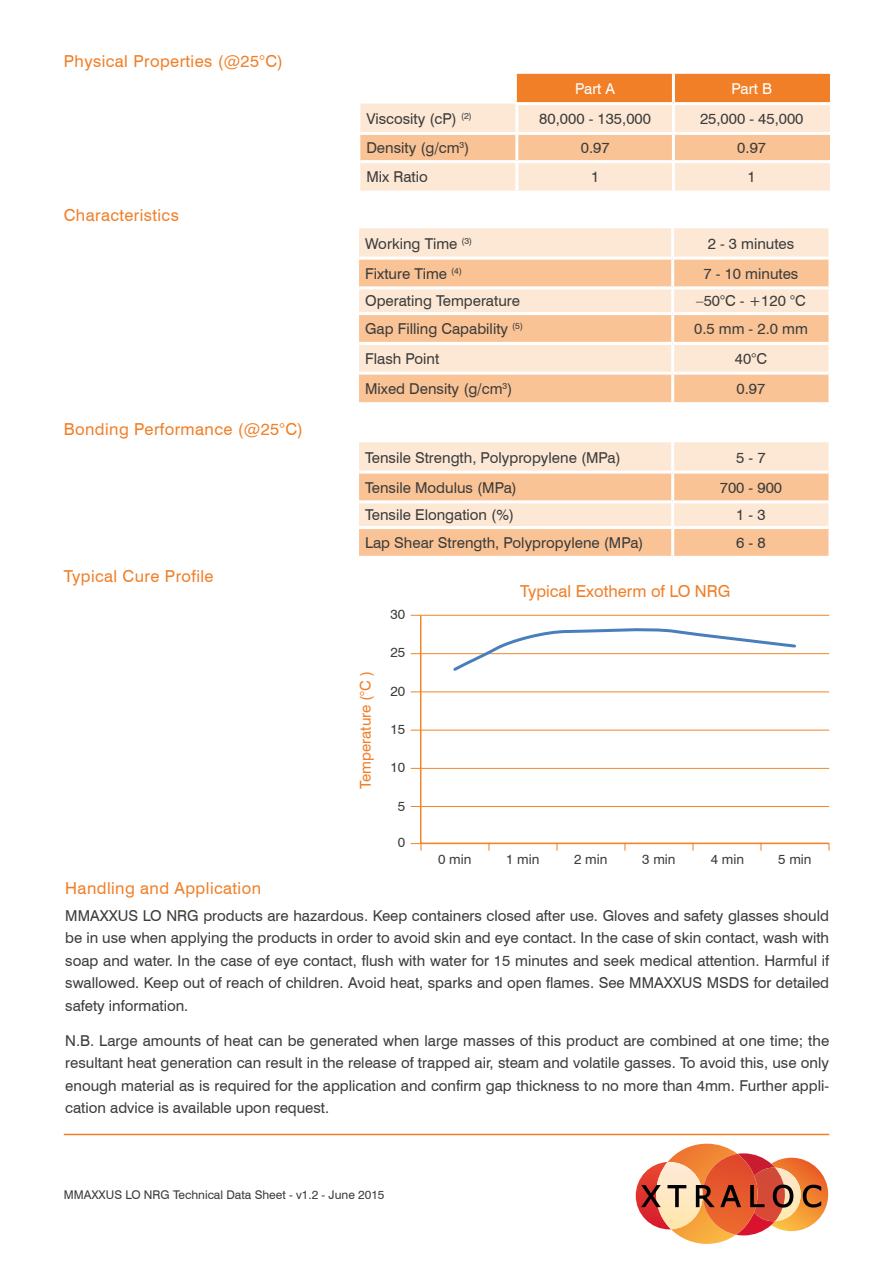
<style>
.page{position:relative;width:893px;height:1263px;background:#fff}
.page>*{position:absolute;margin:0;border:0;box-sizing:border-box;transform-origin:0 0}
.t1{font:16.5px "Swiss 721 BT";letter-spacing:.025em;color:#f07f28}
.t2{font:16.5px "Swiss 721 BT";color:#f07f28}
.t3{font:15px/22.5px "Swiss 721 BT";color:#3c3c3b;text-align:justify}
.t4{font:15px "Swiss 721 BT";color:#f07f28}
.t5{font:15px "Swiss 721 BT";color:#fff}
.t6{font:13.5px "Swiss 721 BT";color:#3c3c3b}
.t7{font:12px "Swiss 721 BT";color:#3c3c3b}
</style>
<div class="page">
<svg style="left:360px;top:74px;width:470px;height:117px;background:#facfac"></svg>
<hr style="left:360px;top:132px;width:157px;height:3px;background:#fff">
<hr style="left:517px;top:132px;width:156px;height:3px;background:#fff">
<hr style="left:673px;top:132px;width:157px;height:3px;background:#fff">
<hr style="left:360px;top:160px;width:157px;height:3px;background:#fff">
<hr style="left:517px;top:160px;width:156px;height:3px;background:#fff">
<hr style="left:673px;top:160px;width:157px;height:3px;background:#fff">
<hr style="left:515px;top:102px;width:158px;height:3px;background:#fff">
<hr style="left:673px;top:102px;width:157px;height:3px;background:#fff">
<hr style="left:515px;top:105px;width:3px;height:27px;background:#fff">
<hr style="left:672px;top:105px;width:3px;height:27px;background:#fff">
<hr style="left:515px;top:135px;width:3px;height:25px;background:#fff">
<hr style="left:672px;top:135px;width:3px;height:25px;background:#fff">
<hr style="left:515px;top:163px;width:3px;height:28px;background:#fff">
<hr style="left:672px;top:163px;width:3px;height:28px;background:#fff">
<hr style="left:672px;top:74px;width:3px;height:28px;background:#fff">
<div style="left:359px;top:228px;width:469px;height:29px;background:#fde8d5"></div>
<svg style="left:359px;top:260px;width:469px;height:142px;background:#fbd1ae"></svg>
<hr style="left:359px;top:286px;width:314px;height:3px;background:#fff">
<hr style="left:673px;top:286px;width:155px;height:3px;background:#fff">
<hr style="left:359px;top:312px;width:314px;height:3px;background:#fff">
<hr style="left:673px;top:312px;width:155px;height:3px;background:#fff">
<hr style="left:359px;top:342px;width:314px;height:3px;background:#fff">
<hr style="left:673px;top:342px;width:155px;height:3px;background:#fff">
<hr style="left:359px;top:372px;width:314px;height:3px;background:#fff">
<hr style="left:673px;top:372px;width:155px;height:3px;background:#fff">
<hr style="left:671px;top:228px;width:3px;height:29px;background:#fff">
<hr style="left:671px;top:260px;width:3px;height:26px;background:#fff">
<hr style="left:671px;top:289px;width:3px;height:23px;background:#fff">
<hr style="left:671px;top:315px;width:3px;height:27px;background:#fff">
<hr style="left:671px;top:345px;width:3px;height:27px;background:#fff">
<hr style="left:671px;top:375px;width:3px;height:27px;background:#fff">
<svg style="left:359px;top:442px;width:469px;height:114px;background:#fbd5b5"></svg>
<hr style="left:359px;top:471px;width:314px;height:3px;background:#fff">
<hr style="left:673px;top:471px;width:155px;height:3px;background:#fff">
<hr style="left:359px;top:500px;width:314px;height:3px;background:#fff">
<hr style="left:673px;top:500px;width:155px;height:3px;background:#fff">
<hr style="left:359px;top:526px;width:314px;height:3px;background:#fff">
<hr style="left:673px;top:526px;width:155px;height:3px;background:#fff">
<hr style="left:671px;top:442px;width:3px;height:29px;background:#fff">
<hr style="left:671px;top:474px;width:3px;height:26px;background:#fff">
<hr style="left:671px;top:503px;width:3px;height:23px;background:#fff">
<hr style="left:671px;top:529px;width:3px;height:27px;background:#fff">
<hr style="left:64px;top:1134px;width:765px;height:1px;background:#f07f28">
<hr style="left:411px;top:615px;width:418px;height:1px;background:#f18728">
<hr style="left:411px;top:653px;width:418px;height:1px;background:#f18728">
<hr style="left:411px;top:843px;width:418px;height:1px;background:#f18728">
<hr style="left:411px;top:691px;width:418px;height:1px;background:#f18728">
<hr style="left:411px;top:730px;width:418px;height:1px;background:#f18728">
<hr style="left:411px;top:768px;width:418px;height:1px;background:#f18728">
<hr style="left:411px;top:806px;width:418px;height:1px;background:#f18728">
<svg style="left:419px;top:614px;width:411px;height:231px"></svg>
<svg style="left:636px;top:1144px;width:192px;height:100px"></svg>
<svg style="left:451px;top:627px;width:346px;height:46px"></svg>
<p class="t1" style="left:64px;top:51px;width:221px">Physical Properties (@25°C)</p>
<p class="t1" style="left:64px;top:205px;width:117px">Characteristics</p>
<p class="t1" style="left:64px;top:419px;width:241px">Bonding Performance (@25°C)</p>
<p class="t1" style="left:64px;top:566px;width:151px">Typical Cure Profile</p>
<p class="t5" style="left:575px;top:80px;width:42px">Part A</p>
<p class="t5" style="left:731px;top:80px;width:42px">Part B</p>
<p class="t3" style="left:366px;top:107px;width:107px">Viscosity (cP) <sup>(2)</sup></p>
<p class="t3" style="left:539px;top:107px;width:113px">80,000 - 135,000</p>
<p class="t3" style="left:700px;top:107px;width:105px">25,000 - 45,000</p>
<p class="t3" style="left:366px;top:136px;width:105px">Density (g/cm<sup>3</sup>)</p>
<p class="t3" style="left:581px;top:136px;width:30px">0.97</p>
<p class="t3" style="left:737px;top:136px;width:30px">0.97</p>
<p class="t3" style="left:366px;top:165px;width:63px">Mix Ratio</p>
<p class="t3" style="left:591px;top:165px;width:10px">1</p>
<p class="t3" style="left:748px;top:165px;width:10px">1</p>
<p class="t3" style="left:365px;top:232px;width:109px">Working Time <sup>(3)</sup></p>
<p class="t3" style="left:708px;top:232px;width:88px">2 - 3 minutes</p>
<p class="t3" style="left:365px;top:262px;width:98px">Fixture Time <sup>(4)</sup></p>
<p class="t3" style="left:703px;top:262px;width:96px">7 - 10 minutes</p>
<p class="t3" style="left:365px;top:290px;width:156px">Operating Temperature</p>
<p class="t3" style="left:696px;top:290px;width:111px">–50°C - +120 °C</p>
<p class="t3" style="left:365px;top:317px;width:159px">Gap Filling Capability <sup>(5)</sup></p>
<p class="t3" style="left:694px;top:317px;width:115px">0.5 mm - 2.0 mm</p>
<p class="t3" style="left:365px;top:347px;width:76px">Flash Point</p>
<p class="t3" style="left:735px;top:347px;width:34px">40°C</p>
<p class="t3" style="left:365px;top:377px;width:149px">Mixed Density (g/cm<sup>3</sup>)</p>
<p class="t3" style="left:737px;top:377px;width:30px">0.97</p>
<p class="t3" style="left:365px;top:446px;width:257px">Tensile Strength, Polypropylene (MPa)</p>
<p class="t3" style="left:736px;top:446px;width:31px">5 - 7</p>
<p class="t3" style="left:365px;top:476px;width:153px">Tensile Modulus (MPa)</p>
<p class="t3" style="left:720px;top:476px;width:64px">700 - 900</p>
<p class="t3" style="left:365px;top:504px;width:150px">Tensile Elongation (%)</p>
<p class="t3" style="left:736px;top:504px;width:31px">1 - 3</p>
<p class="t3" style="left:365px;top:531px;width:280px">Lap Shear Strength, Polypropylene (MPa)</p>
<p class="t3" style="left:736px;top:531px;width:31px">6 - 8</p>
<p class="t4" style="left:356px;top:789px;width:119px;rotate:-90deg">Temperature (°C )</p>
<p class="t6" style="left:390px;top:605px;width:16px">30</p>
<p class="t6" style="left:390px;top:644px;width:16px">25</p>
<p class="t6" style="left:390px;top:683px;width:16px">20</p>
<p class="t6" style="left:390px;top:721px;width:16px">15</p>
<p class="t6" style="left:390px;top:759px;width:16px">10</p>
<p class="t6" style="left:398px;top:798px;width:9px">5</p>
<p class="t6" style="left:398px;top:834px;width:9px">0</p>
<p class="t2" style="left:520px;top:581px;width:212px">Typical Exotherm of LO NRG</p>
<p class="t6" style="left:438px;top:850px;width:35px">0 min</p>
<p class="t6" style="left:506px;top:850px;width:35px">1 min</p>
<p class="t6" style="left:574px;top:850px;width:35px">2 min</p>
<p class="t6" style="left:642px;top:850px;width:35px">3 min</p>
<p class="t6" style="left:711px;top:850px;width:35px">4 min</p>
<p class="t6" style="left:778px;top:850px;width:35px">5 min</p>
<p class="t1" style="left:65px;top:878px;width:197px">Handling and Application</p>
<p class="t3" style="left:65px;top:904px;width:765px">MMAXXUS LO NRG products are hazardous. Keep containers closed after use. Gloves and safety glasses should be in use when applying the products in order to avoid skin and eye contact. In the case of skin contact, wash with soap and water. In the case of eye contact, flush with water for 15 minutes and seek medical attention. Harmful if swallowed. Keep out of reach of children. Avoid heat, sparks and open flames. See MMAXXUS MSDS for detailed safety information.</p>
<p class="t3" style="left:65px;top:1029px;width:765px">N.B. Large amounts of heat can be generated when large masses of this product are combined at one time; the resultant heat generation can result in the release of trapped air, steam and volatile gasses. To avoid this, use only enough material as is required for the application and confirm gap thickness to no more than 4mm. Further appli&shy;cation advice is available upon request.</p>
<p class="t7" style="left:64px;top:1187px;width:322px">MMAXXUS LO NRG Technical Data Sheet - v1.2 - June 2015</p>
</div>
